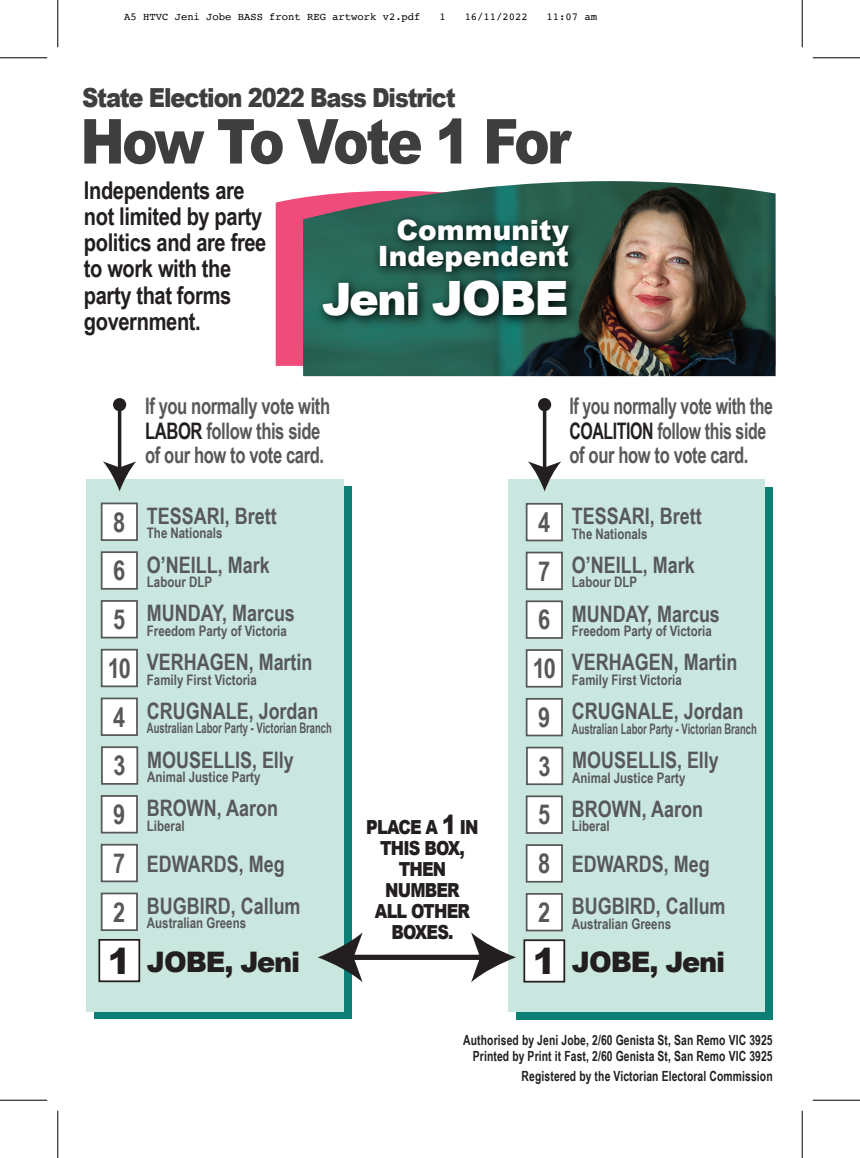
<style>
.page{position:relative;width:860px;height:1158px;background:#fff}
.page>*{position:absolute;margin:0;border:0;box-sizing:border-box;transform-origin:0 0}
.t1{font:900 61.95px "Arial";letter-spacing:-.06em;color:#3e3e3f;scale:.86 1}
.t2{font:900 44.62px "Arial";color:#fff}
.t3{font:900 28.35px "Arial";letter-spacing:-.04em;color:#231f20;scale:.96 1}
.t4{font:900 27.82px/26.2px "Arial";color:#fff;text-align:right}
.t5{font:900 26.25px "Arial";letter-spacing:-.05em;color:#3e3e3f;scale:.86 1}
.t6{font:700 24.5px/26.2px "Arial Narrow";letter-spacing:-.015em;color:#231f20}
.t7{font:700 22.75px "Arial Narrow";color:#57585a;scale:.96 1}
.t8{font:700 22.75px/24.5px "Arial Narrow";letter-spacing:-.02em;color:#57585a;scale:.85 1}
.t9{font:700 22.75px/24.5px "Arial Narrow";letter-spacing:-.02em;color:#57585a;scale:.89 1}
.t10{font:900 19.43px/21px "Arial";letter-spacing:-.05em;color:#231f20;text-align:center;scale:.83 1}
.t11{font:700 14.53px "Arial Narrow";color:#57585a;scale:.96 1}
.t12{font:700 14.53px "Arial Narrow";color:#57585a;scale:.79 1}
.t13{font:700 14px/15.8px "Arial Narrow";letter-spacing:.01em;color:#231f20;text-align:right;scale:.9 1}
.t14{font:10.5px "Courier";color:#000}
.s1{font-size:47.43px}
.s2{color:#231f20}
.s3{font-size:27.47px}
.s4{font-size:26.43px}
.s5{font-size:35.88px}
</style>
<div class="page">
<div style="left:94px;top:486px;width:257px;height:532px;background:#0d7f74"></div>
<div style="left:516px;top:486px;width:256px;height:533px;background:#0d7f74"></div>
<div style="left:86px;top:479px;width:257px;height:532px;background:#cae7df"></div>
<div style="left:98px;top:938px;width:42px;height:44px;background:#fff;border:2px solid #231f20"></div>
<div style="left:101px;top:648px;width:37px;height:39px;background:#fff;border:2px solid #57585a"></div>
<div style="left:101px;top:600px;width:37px;height:38px;background:#fff;border:2px solid #57585a"></div>
<div style="left:101px;top:551px;width:37px;height:38px;background:#fff;border:2px solid #57585a"></div>
<div style="left:101px;top:795px;width:37px;height:38px;background:#fff;border:2px solid #57585a"></div>
<div style="left:101px;top:502px;width:37px;height:39px;background:#fff;border:2px solid #57585a"></div>
<div style="left:101px;top:892px;width:37px;height:38px;background:#fff;border:2px solid #57585a"></div>
<div style="left:101px;top:697px;width:37px;height:39px;background:#fff;border:2px solid #57585a"></div>
<div style="left:101px;top:843px;width:37px;height:39px;background:#fff;border:2px solid #57585a"></div>
<div style="left:101px;top:746px;width:37px;height:38px;background:#fff;border:2px solid #57585a"></div>
<div style="left:508px;top:479px;width:257px;height:532px;background:#cae7df"></div>
<div style="left:523px;top:939px;width:42px;height:43px;background:#fff;border:2px solid #231f20"></div>
<div style="left:526px;top:649px;width:37px;height:38px;background:#fff;border:2px solid #57585a"></div>
<div style="left:526px;top:600px;width:37px;height:38px;background:#fff;border:2px solid #57585a"></div>
<div style="left:526px;top:551px;width:37px;height:39px;background:#fff;border:2px solid #57585a"></div>
<div style="left:526px;top:795px;width:37px;height:38px;background:#fff;border:2px solid #57585a"></div>
<div style="left:526px;top:503px;width:37px;height:38px;background:#fff;border:2px solid #57585a"></div>
<div style="left:526px;top:892px;width:37px;height:39px;background:#fff;border:2px solid #57585a"></div>
<div style="left:526px;top:697px;width:37px;height:39px;background:#fff;border:2px solid #57585a"></div>
<div style="left:526px;top:844px;width:37px;height:38px;background:#fff;border:2px solid #57585a"></div>
<div style="left:526px;top:746px;width:37px;height:39px;background:#fff;border:2px solid #57585a"></div>
<div style="left:349px;top:954px;width:135px;height:5px;background:#231f20"></div>
<svg style="left:318px;top:932px;width:44px;height:50px"></svg>
<svg style="left:471px;top:932px;width:45px;height:50px"></svg>
<div style="left:276px;top:197px;width:27px;height:169px;background:#f04c7b"></div>
<img style="left:303px;top:181px;width:472px;height:195px">
<img style="left:329px;top:204px;width:267px;height:122px">
<img style="left:310px;top:262px;width:274px;height:85px">
<hr style="left:118px;top:404px;width:3px;height:66px;background:#231f20">
<div style="left:113px;top:398px;width:13px;height:13px;background:#231f20;border-radius:50%"></div>
<svg style="left:103px;top:461px;width:33px;height:30px"></svg>
<hr style="left:543px;top:404px;width:3px;height:66px;background:#231f20">
<div style="left:538px;top:398px;width:13px;height:13px;background:#231f20;border-radius:50%"></div>
<svg style="left:528px;top:461px;width:33px;height:30px"></svg>
<hr style="left:0;top:57px;width:47px;height:1px;background:#000">
<hr style="left:812px;top:57px;width:48px;height:1px;background:#000">
<hr style="left:0;top:1099px;width:47px;height:1px;background:#000">
<hr style="left:812px;top:1099px;width:48px;height:1px;background:#000">
<hr style="left:57px;top:0;width:1px;height:47px;background:#000">
<hr style="left:57px;top:1110px;width:1px;height:47px;background:#000">
<hr style="left:802px;top:0;width:1px;height:47px;background:#000">
<hr style="left:802px;top:1110px;width:1px;height:47px;background:#000">
<p class="t14" style="left:124px;top:9px;width:298px">A5 HTVC Jeni Jobe BASS front REG artwork v2.pdf</p>
<p class="t14" style="left:439px;top:9px;width:8px">1</p>
<p class="t14" style="left:464px;top:9px;width:64px">16/11/2022</p>
<p class="t14" style="left:546px;top:9px;width:52px">11:07 am</p>
<p class="t5" style="left:82px;top:79px;width:436px">State Election 2022 Bass District</p>
<h1 class="t1" style="left:80px;top:96px;width:571px">How To Vote 1 For</h1>
<p class="t6" style="left:84px;top:176px;width:184px">Independents are not limited by party politics and are free to work with the party that forms government.</p>
<p class="t4" style="left:378px;top:216px;width:192px">Community<br>Independent</p>
<h2 class="t2" style="left:322px;top:267px;width:248px">Jeni <span class="s1">JOBE</span></h2>
<p class="t9" style="left:145px;top:393px;width:209px">If you normally vote with<br><span class="s2">LABOR</span> follow this side of our how to vote card.</p>
<p class="t8" style="left:569px;top:393px;width:241px">If you normally vote with the<br><span class="s2">COALITION</span> follow this side of our how to vote card.</p>
<p class="t7" style="left:113px;top:498px;width:172px"><span class="s3">8</span> TESSARI, Brett</p>
<p class="t11" style="left:147px;top:522px;width:80px">The Nationals</p>
<p class="t7" style="left:538px;top:499px;width:172px"><span class="s3">4</span> TESSARI, Brett</p>
<p class="t11" style="left:572px;top:522px;width:80px">The Nationals</p>
<p class="t7" style="left:113px;top:547px;width:164px"><span class="s3">6</span> O’NEILL, Mark</p>
<p class="t11" style="left:147px;top:571px;width:69px">Labour DLP</p>
<p class="t7" style="left:538px;top:547px;width:164px"><span class="s3">7</span> O’NEILL, Mark</p>
<p class="t11" style="left:572px;top:571px;width:69px">Labour DLP</p>
<p class="t7" style="left:113px;top:596px;width:191px"><span class="s3">5</span> MUNDAY, Marcus</p>
<p class="t11" style="left:147px;top:619px;width:147px">Freedom Party of Victoria</p>
<p class="t7" style="left:538px;top:596px;width:191px"><span class="s3">6</span> MUNDAY, Marcus</p>
<p class="t11" style="left:572px;top:620px;width:147px">Freedom Party of Victoria</p>
<p class="t7" style="left:108px;top:644px;width:215px"><span class="s3">10</span> VERHAGEN, Martin</p>
<p class="t11" style="left:147px;top:668px;width:116px">Family First Victoria</p>
<p class="t7" style="left:532px;top:645px;width:215px"><span class="s3">10</span> VERHAGEN, Martin</p>
<p class="t11" style="left:572px;top:668px;width:116px">Family First Victoria</p>
<p class="t7" style="left:113px;top:693px;width:215px"><span class="s3">4</span> CRUGNALE, Jordan</p>
<p class="t12" style="left:147px;top:717px;width:236px">Australian Labor Party - Victorian Branch</p>
<p class="t7" style="left:538px;top:693px;width:215px"><span class="s3">9</span> CRUGNALE, Jordan</p>
<p class="t12" style="left:572px;top:717px;width:236px">Australian Labor Party - Victorian Branch</p>
<p class="t7" style="left:114px;top:742px;width:189px"><span class="s3">3</span> MOUSELLIS, Elly</p>
<p class="t11" style="left:147px;top:766px;width:119px">Animal Justice Party</p>
<p class="t7" style="left:538px;top:742px;width:189px"><span class="s3">3</span> MOUSELLIS, Elly</p>
<p class="t11" style="left:572px;top:766px;width:119px">Animal Justice Party</p>
<p class="t7" style="left:113px;top:791px;width:173px"><span class="s3">9</span> BROWN, Aaron</p>
<p class="t11" style="left:147px;top:814px;width:41px">Liberal</p>
<p class="t7" style="left:113px;top:846px;width:180px"><span class="s3">7</span> EDWARDS, Meg</p>
<p class="t7" style="left:113px;top:888px;width:197px"><span class="s3">2</span> BUGBIRD, Callum</p>
<p class="t11" style="left:147px;top:912px;width:105px">Australian Greens</p>
<p class="t10" style="left:366px;top:815px;width:137px">PLACE A <span class="s4">1</span> IN<br>THIS BOX,<br>THEN<br>NUMBER<br>ALL OTHER<br>BOXES.</p>
<p class="t7" style="left:538px;top:791px;width:173px"><span class="s3">5</span> BROWN, Aaron</p>
<p class="t11" style="left:572px;top:815px;width:41px">Liberal</p>
<p class="t7" style="left:538px;top:847px;width:180px"><span class="s3">8</span> EDWARDS, Meg</p>
<p class="t7" style="left:538px;top:888px;width:197px"><span class="s3">2</span> BUGBIRD, Callum</p>
<p class="t11" style="left:572px;top:912px;width:105px">Australian Greens</p>
<p class="t3" style="left:108px;top:940px;width:202px"><span class="s5">1</span> JOBE, Jeni</p>
<p class="t3" style="left:533px;top:941px;width:202px"><span class="s5">1</span> JOBE, Jeni</p>
<p class="t13" style="left:463px;top:1031px;width:345px">Authorised by Jeni Jobe, 2/60 Genista St, San Remo VIC 3925<br>Printed by Print it Fast, 2/60 Genista St, San Remo VIC 3925</p>
<p class="t13" style="left:521px;top:1067px;width:280px">Registered by the Victorian Electoral Commission</p>
</div>
